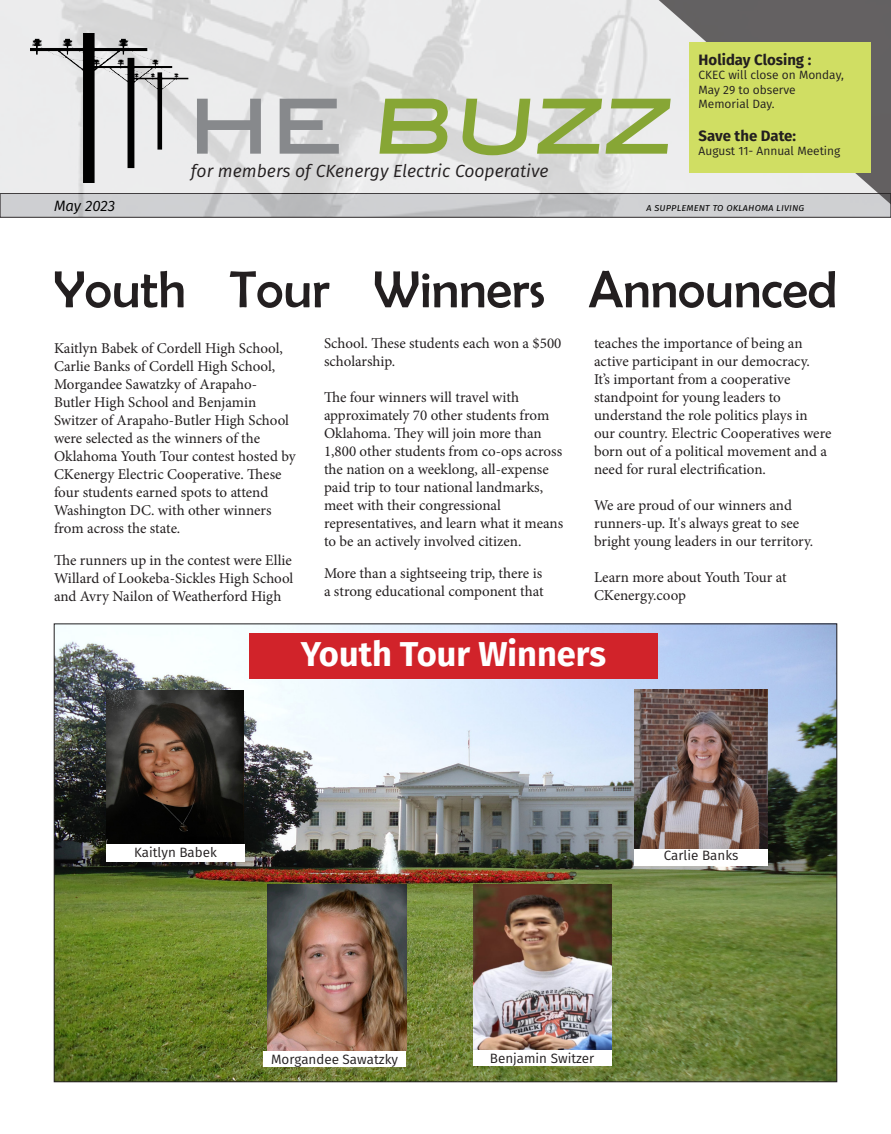
<style>
.page{position:relative;width:891px;height:1134px;background:#fff}
.page>*{position:absolute;margin:0;border:0;box-sizing:border-box;transform-origin:0 0}
.t1{font:500 89.4px "ITC Blair";color:#87a635}
.Buzz_Text_Style{font:52.5px "Berlin Sans FB";color:#231f20}
.Buzz_Text_Style-2{font:700 34.5px "Fira Sans";color:#fff}
.t2{font:italic 17.55px "Fira Sans";letter-spacing:-.005em;color:#231f20}
.Buzz_Text_Style-3{font:15px/18px "Minion Pro";color:#231f20}
.t3{font:700 15px "Fira Sans";color:#231f20}
.t4{font:italic 15px "Fira Sans";letter-spacing:-.005em;color:#000}
.Buzz_Text_Style-4{font:13.5px "Fira Sans";color:#231f20}
.t5{font:12px/14.4px "Fira Sans";color:#231f20}
.t6{font:italic 10.5px "Fira Sans";color:#000}
.s1{color:#87898c}
</style>
<div class="page">
<img style="left:0;top:0;width:643px;height:216px">
<img style="left:30px;top:34px;width:166px;height:149px">
<svg style="left:643px;top:0;width:248px;height:216px;background:#aeadae"></svg>
<div style="left:689px;top:42px;width:181px;height:131px;background:#d0de63"></div>
<img style="left:56px;top:626px;width:779px;height:454px">
<div style="left:249px;top:633px;width:408px;height:46px;background:#d1232a"></div>
<img style="left:106px;top:690px;width:138px;height:154px">
<img style="left:268px;top:885px;width:138px;height:165px">
<img style="left:473px;top:885px;width:138px;height:165px">
<div style="left:106px;top:844px;width:139px;height:18px;background:#fff"></div>
<div style="left:634px;top:848px;width:134px;height:17px;background:#fff"></div>
<div style="left:263px;top:1051px;width:143px;height:15px;background:#fff"></div>
<div style="left:473px;top:1050px;width:138px;height:15px;background:#fff"></div>
<img style="left:634px;top:690px;width:134px;height:158px">
<p class="t1" style="left:188px;top:67px;width:496px"><span class="s1">HE</span> BUZZ</p>
<p class="t2" style="left:191px;top:158px;width:359px">for members of CKenergy Electric Cooperative</p>
<p class="t3" style="left:699px;top:47px;width:114px">Holiday Closing :</p>
<p class="t5" style="left:699px;top:68px;width:147px">CKEC will close on Monday,<br>May 29 to observe<br>Memorial Day.</p>
<p class="t3" style="left:699px;top:123px;width:99px">Save the Date:</p>
<p class="t5" style="left:699px;top:143px;width:143px">August 11- Annual Meeting</p>
<p class="t4" style="left:54px;top:195px;width:63px">May 2023</p>
<p class="t6" style="left:646px;top:200px;width:160px">a supplement to oklahoma living</p>
<p class="Buzz_Text_Style" style="left:54px;top:260px;width:784px">Youth Tour Winners Announced</p>
<p class="Buzz_Text_Style-3" style="left:54px;top:340px;width:243px">Kaitlyn Babek of Cordell High School, Carlie Banks of Cordell High School, Morgandee Sawatzky of Arapaho-Butler High School and Benjamin Switzer of Arapaho-Butler High School were selected as the winners of the Oklahoma Youth Tour contest hosted by CKenergy Electric Cooperative. These four students earned spots to attend Washington DC. with other winners from across the state.</p>
<p class="Buzz_Text_Style-3" style="left:54px;top:551px;width:241px;text-align:justify">The runners up in the contest were Ellie Willard of Lookeba-Sickles High School and Avry Nailon of Weatherford High</p>
<p class="Buzz_Text_Style-3" style="left:324px;top:335px;width:239px">School. These students each won a $500 scholarship.</p>
<p class="Buzz_Text_Style-3" style="left:324px;top:389px;width:241px">The four winners will travel with approximately 70 other students from Oklahoma. They will join more than 1,800 other students from co-ops across the nation on a weeklong, all-expense paid trip to tour national landmarks, meet with their congressional representatives, and learn what it means to be an actively involved citizen.</p>
<p class="Buzz_Text_Style-3" style="left:324px;top:564px;width:221px">More than a sightseeing trip, there is a strong educational component that</p>
<p class="Buzz_Text_Style-3" style="left:594px;top:335px;width:239px">teaches the importance of being an active participant in our democracy.<br>It’s important from a cooperative standpoint for young leaders to understand the role politics plays in our country. Electric Cooperatives were born out of a political movement and a need for rural electrification.</p>
<p class="Buzz_Text_Style-3" style="left:594px;top:497px;width:221px">We are proud of our winners and runners-up. It's always great to see bright young leaders in our territory.</p>
<p class="Buzz_Text_Style-3" style="left:594px;top:569px;width:194px">Learn more about Youth Tour at<br>CKenergy.coop</p>
<p class="Buzz_Text_Style-2" style="left:301px;top:625px;width:307px">Youth Tour Winners</p>
<p class="Buzz_Text_Style-4" style="left:134px;top:842px;width:84px">Kaitlyn Babek</p>
<p class="Buzz_Text_Style-4" style="left:664px;top:846px;width:76px">Carlie Banks</p>
<p class="Buzz_Text_Style-4" style="left:271px;top:1049px;width:128px">Morgandee Sawatzky</p>
<p class="Buzz_Text_Style-4" style="left:490px;top:1048px;width:106px">Benjamin Switzer</p>
</div>
